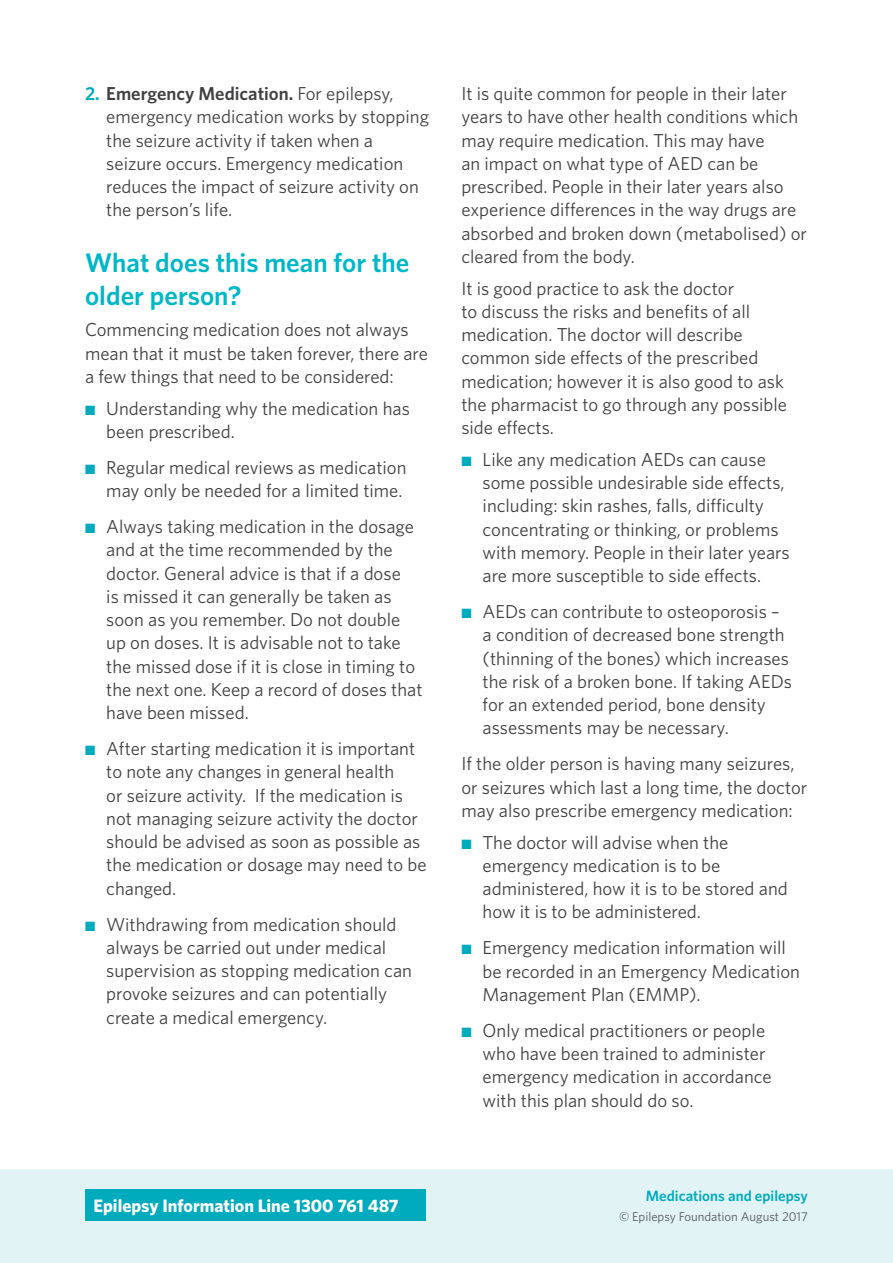
<style>
.page{position:relative;width:893px;height:1263px;background:#fff}
.page>*{position:absolute;margin:0;border:0;box-sizing:border-box;transform-origin:0 0}
.t1{font:600 27px/32.4px "Whitney";color:#00b7c7}
.t2{font:18.75px/23.2px "Whitney";color:#414042}
.t3{font:700 18px "Whitney";color:#fff}
.t4{font:600 15px "Whitney";color:#00abbd}
.t5{font:12.75px "Whitney";color:#58595b}
.s1{font-weight:600;color:#00abbd}
.s2{font-weight:600}
.s3{color:#00abbd}
</style>
<div class="page">
<div style="left:0;top:1169px;width:893px;height:94px;background:#e2f3f5"></div>
<div style="left:85px;top:1189px;width:340px;height:31px;background:#00abbd"></div>
<p class="t2" style="left:106px;top:82px;width:324px;text-indent:-21px"><span class="s1">2.</span> <span class="s2">Emergency Medication.</span> For epilepsy, emergency medication works by stopping the seizure activity if taken when a seizure occurs. Emergency medication reduces the impact of seizure activity on the person’s life.</p>
<h1 class="t1" style="left:85px;top:246px;width:326px">What does this mean for the older person?</h1>
<p class="t2" style="left:85px;top:318px;width:344px">Commencing medication does not always mean that it must be taken forever, there are a few things that need to be considered:</p>
<p class="t2" style="left:106px;top:396px;width:305px;text-indent:-21px"><span class="s3">■</span> Understanding why the medication has been prescribed.</p>
<p class="t2" style="left:85px;top:455px;width:323px;text-align:right"><span class="s3">■</span> Regular medical reviews as medication may only be needed for a limited time.</p>
<p class="t2" style="left:106px;top:515px;width:318px;text-indent:-21px"><span class="s3">■</span> Always taking medication in the dosage and at the time recommended by the doctor. General advice is that if a dose<br>is missed it can generally be taken as soon as you remember. Do not double up on doses. It is advisable not to take the missed dose if it is close in timing to the next one. Keep a record of doses that have been missed.</p>
<p class="t2" style="left:106px;top:737px;width:322px;text-indent:-21px"><span class="s3">■</span> After starting medication it is important to note any changes in general health<br>or seizure activity. If the medication is not managing seizure activity the doctor should be advised as soon as possible as the medication or dosage may need to be changed.</p>
<p class="t2" style="left:106px;top:912px;width:307px;text-indent:-21px"><span class="s3">■</span> Withdrawing from medication should always be carried out under medical supervision as stopping medication can provoke seizures and can potentially create a medical emergency.</p>
<p class="t3" style="left:94px;top:1195px;width:307px">Epilepsy Information Line 1300 761 487</p>
<p class="t2" style="left:461px;top:82px;width:347px">It is quite common for people in their later years to have other health conditions which may require medication. This may have<br>an impact on what type of AED can be prescribed. People in their later years also experience differences in the way drugs are absorbed and broken down (metabolised) or cleared from the body.</p>
<p class="t2" style="left:461px;top:276px;width:327px">It is good practice to ask the doctor<br>to discuss the risks and benefits of all medication. The doctor will describe common side effects of the prescribed medication; however it is also good to ask the pharmacist to go through any possible side effects.</p>
<p class="t2" style="left:483px;top:447px;width:309px;text-indent:-21px"><span class="s3">■</span> Like any medication AEDs can cause some possible undesirable side effects, including: skin rashes, falls, difficulty concentrating or thinking, or problems with memory. People in their later years are more susceptible to side effects.</p>
<p class="t2" style="left:483px;top:600px;width:311px;text-indent:-21px"><span class="s3">■</span> AEDs can contribute to osteoporosis – a condition of decreased bone strength (thinning of the bones) which increases the risk of a broken bone. If taking AEDs for an extended period, bone density assessments may be necessary.</p>
<p class="t2" style="left:461px;top:752px;width:347px">If the older person is having many seizures, or seizures which last a long time, the doctor may also prescribe emergency medication:</p>
<p class="t2" style="left:483px;top:830px;width:307px;text-indent:-21px"><span class="s3">■</span> The doctor will advise when the emergency medication is to be administered, how it is to be stored and how it is to be administered.</p>
<p class="t2" style="left:483px;top:936px;width:319px;text-indent:-21px"><span class="s3">■</span> Emergency medication information will be recorded in an Emergency Medication<br>Management Plan (EMMP).</p>
<p class="t2" style="left:483px;top:1018px;width:291px;text-indent:-21px"><span class="s3">■</span> Only medical practitioners or people who have been trained to administer emergency medication in accordance with this plan should do so.</p>
<p class="t4" style="left:646px;top:1187px;width:164px">Medications and epilepsy</p>
<p class="t5" style="left:619px;top:1208px;width:190px">© Epilepsy Foundation August 2017</p>
</div>
